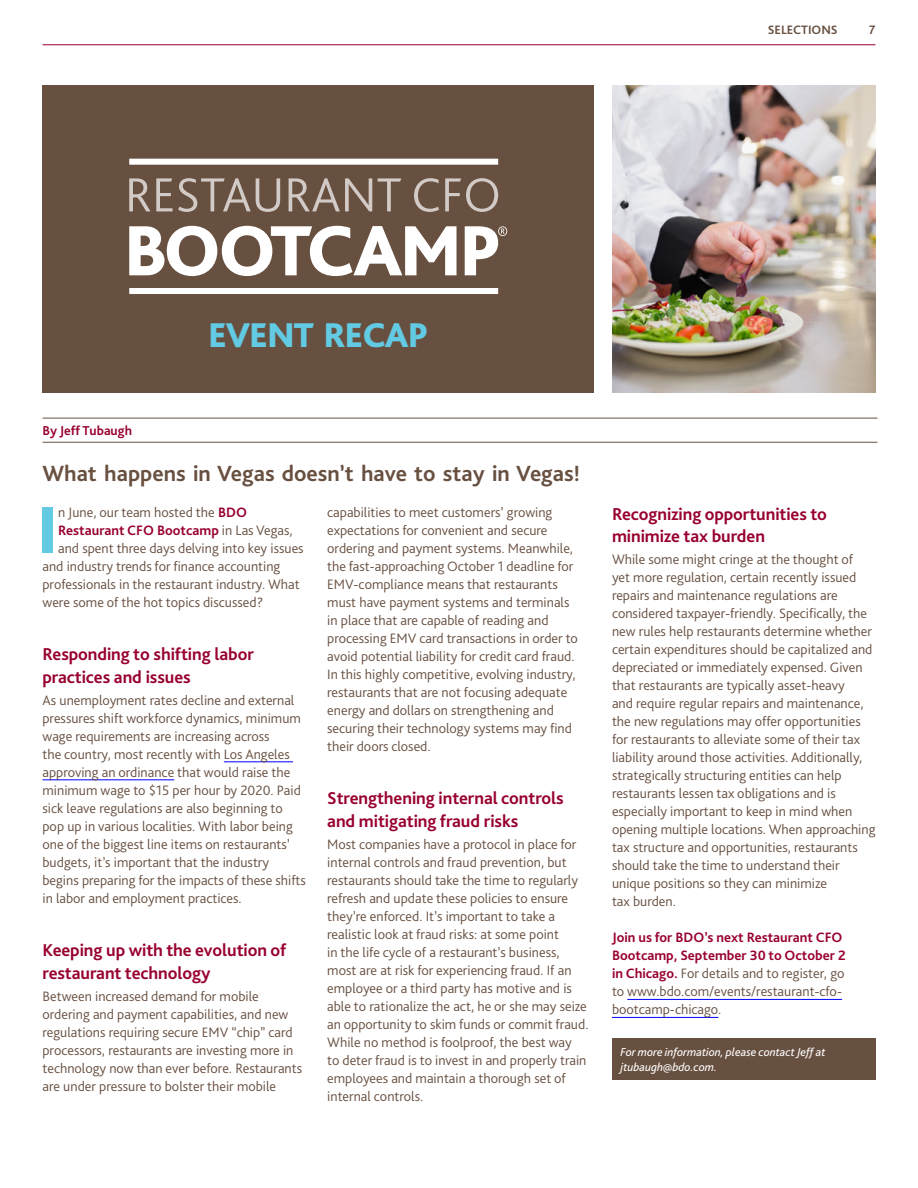
<style>
.page{position:relative;width:918px;height:1188px;background:#fff}
.page>*{position:absolute;margin:0;border:0;box-sizing:border-box;transform-origin:0 0}
.t1{font:800 68.85px "Bliss Pro";color:#62cae3}
.t2{font:800 36px "Bliss Pro";letter-spacing:-.03em;color:#62cae3}
.t3{font:700 22.95px "Bliss Pro";color:#685041}
.t4{font:700 18px/22.5px "Bliss Pro";letter-spacing:-.005em;color:#98002e}
.t5{font:300 14.25px/18px "Bliss Pro";color:#685041}
.t6{font:700 14.25px "Bliss Pro";color:#98002e}
.t7{font:700 13.5px "Bliss Pro";color:#98002e}
.t8{font:700 12.75px "Bliss Pro";color:#685041}
.t9{font:italic 12px/15px "Bliss Pro";color:#fff}
.s1{font-weight:700;color:#98002e}
.s2{font-weight:300;color:#685041}
</style>
<div class="page">
<hr style="left:43px;top:44px;width:832px;height:1px;background:#98002e">
<div style="left:43px;top:85px;width:551px;height:307px;background:#685040"></div>
<img style="left:612px;top:85px;width:263px;height:307px">
<hr style="left:224px;top:761px;width:69px;height:1px;background:#00f">
<hr style="left:43px;top:779px;width:131px;height:1px;background:#00f">
<svg style="left:129px;top:178px;width:369px;height:34px"></svg>
<div style="left:129px;top:159px;width:369px;height:6px;background:#fff"></div>
<div style="left:129px;top:288px;width:369px;height:6px;background:#fff"></div>
<svg style="left:129px;top:226px;width:378px;height:50px"></svg>
<hr style="left:43px;top:418px;width:835px;height:1px;background:#685041">
<hr style="left:43px;top:442px;width:835px;height:1px;background:#685041">
<hr style="left:627px;top:999px;width:215px;height:1px;background:#00f">
<hr style="left:612px;top:1017px;width:106px;height:1px;background:#00f">
<div style="left:612px;top:1038px;width:263px;height:42px;background:#685041"></div>
<p class="t8" style="left:768px;top:22px;width:71px">SELECTIONS</p>
<p class="t8" style="left:869px;top:22px;width:8px">7</p>
<h2 class="t2" style="left:208px;top:313px;width:222px">EVENT RECAP</h2>
<p class="t7" style="left:43px;top:423px;width:91px">By Jeff Tubaugh</p>
<h3 class="t3" style="left:43px;top:459px;width:539px">What happens in Vegas doesn’t have to stay in Vegas!</h3>
<h1 class="t1" style="left:37px;top:487px;width:22px">I</h1>
<p class="t5" style="left:58px;top:503px;width:190px">n June, our team hosted the <span class="s1">BDO</span></p>
<p class="t5" style="left:327px;top:503px;width:252px">capabilities to meet customers’ growing expectations for convenient and secure ordering and payment systems. Meanwhile, the fast-approaching October 1 deadline for EMV-compliance means that restaurants must have payment systems and terminals in place that are capable of reading and processing EMV card transactions in order to avoid potential liability for credit card fraud.<br>In this highly competitive, evolving industry, restaurants that are not focusing adequate energy and dollars on strengthening and securing their technology systems may find their doors closed.</p>
<p class="t6" style="left:58px;top:521px;width:236px">Restaurant CFO Bootcamp <span class="s2">in Las Vegas,</span></p>
<p class="t5" style="left:58px;top:539px;width:247px">and spent three days delving into key issues</p>
<p class="t5" style="left:43px;top:557px;width:239px">and industry trends for finance accounting</p>
<p class="t5" style="left:43px;top:575px;width:259px">professionals in the restaurant industry. What</p>
<p class="t5" style="left:43px;top:593px;width:222px">were some of the hot topics discussed?</p>
<p class="t4" style="left:43px;top:642px;width:213px">Responding to shifting labor practices and issues</p>
<p class="t5" style="left:43px;top:691px;width:265px">As unemployment rates decline and external pressures shift workforce dynamics, minimum wage requirements are increasing across<br>the country, most recently with Los Angeles approving an ordinance that would raise the minimum wage to $15 per hour by 2020. Paid sick leave regulations are also beginning to pop up in various localities. With labor being one of the biggest line items on restaurants’ budgets, it’s important that the industry begins preparing for the impacts of these shifts in labor and employment practices.</p>
<p class="t4" style="left:43px;top:938px;width:245px">Keeping up with the evolution of restaurant technology</p>
<p class="t5" style="left:43px;top:987px;width:261px">Between increased demand for mobile ordering and payment capabilities, and new regulations requiring secure EMV “chip” card processors, restaurants are investing more in technology now than ever before. Restaurants are under pressure to bolster their mobile</p>
<p class="t4" style="left:327px;top:786px;width:238px">Strengthening internal controls and mitigating fraud risks</p>
<p class="t5" style="left:327px;top:835px;width:263px">Most companies have a protocol in place for internal controls and fraud prevention, but restaurants should take the time to regularly refresh and update these policies to ensure they’re enforced. It’s important to take a realistic look at fraud risks: at some point<br>in the life cycle of a restaurant’s business, most are at risk for experiencing fraud. If an employee or a third party has motive and is able to rationalize the act, he or she may seize an opportunity to skim funds or commit fraud.<br>While no method is foolproof, the best way<br>to deter fraud is to invest in and properly train employees and maintain a thorough set of internal controls.</p>
<p class="t4" style="left:612px;top:502px;width:216px">Recognizing opportunities to minimize tax burden</p>
<p class="t5" style="left:612px;top:550px;width:265px">While some might cringe at the thought of<br>yet more regulation, certain recently issued repairs and maintenance regulations are considered taxpayer-friendly. Specifically, the new rules help restaurants determine whether certain expenditures should be capitalized and depreciated or immediately expensed. Given that restaurants are typically asset-heavy<br>and require regular repairs and maintenance, the new regulations may offer opportunities for restaurants to alleviate some of their tax liability around those activities. Additionally, strategically structuring entities can help restaurants lessen tax obligations and is especially important to keep in mind when opening multiple locations. When approaching tax structure and opportunities, restaurants should take the time to understand their unique positions so they can minimize<br>tax burden.</p>
<p class="t5" style="left:612px;top:928px;width:235px"><span class="s1">Join us for BDO’s next Restaurant CFO Bootcamp, September 30 to October 2 in Chicago.</span> For details and to register, go to www.bdo.com/events/restaurant-cfo&shy;bootcamp-chicago.</p>
<p class="t9" style="left:621px;top:1044px;width:206px">For more information, please contact Jeff at jtubaugh@bdo.com.</p>
</div>
